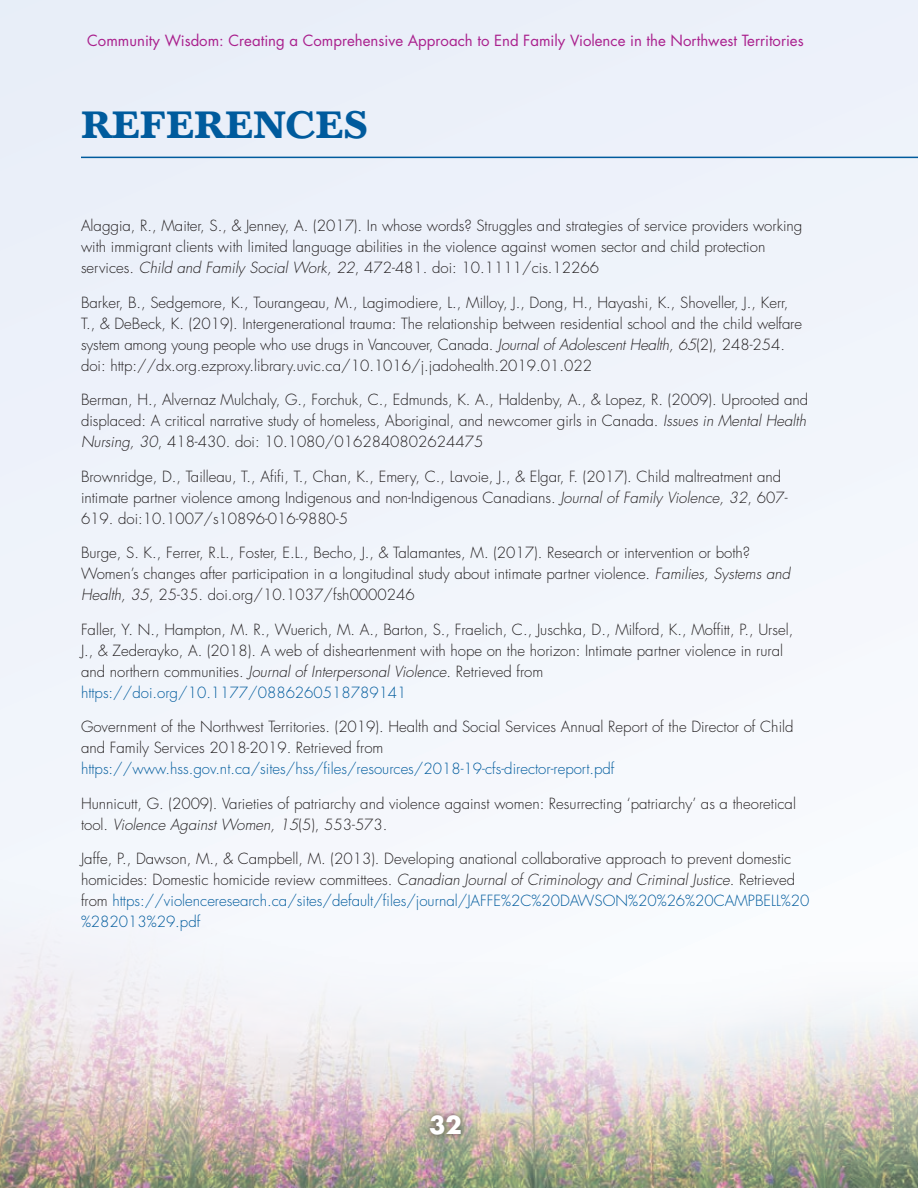
<style>
.page{position:relative;width:918px;height:1188px;background:#eff3fa}
.page>*{position:absolute;margin:0;border:0;box-sizing:border-box;transform-origin:0 0}
.t1{font:700 39.75px "Baskerville T";color:#005b9d}
.t2{font:700 24px "Futura";color:#fff}
.t3{font:300 15px/21px "Futura";color:#231f20}
.t4{font:15px "Futura";color:#aa218e}
.t5{font:300 15px "Futura";color:#005b9d}
.s1{font-style:italic}
.s2{color:#005b9d}
</style>
<div class="page">
<img style="left:0;top:847px;width:918px;height:341px">
<hr style="left:81px;top:157px;width:837px;height:1px;background:#005b9d">
<div style="left:424px;top:1109px;width:43px;height:33px;background:#231f20;opacity:.45"></div>
<p class="t4" style="left:87px;top:30px;width:718px">Community Wisdom: Creating a Comprehensive Approach to End Family Violence in the Northwest Territories</p>
<h1 class="t1" style="left:81px;top:101px;width:289px">REFERENCES</h1>
<p class="t3" style="left:81px;top:215px;width:723px">Alaggia, R., Maiter, S., &amp; Jenney, A. (2017). In whose words? Struggles and strategies of service providers working with immigrant clients with limited language abilities in the violence against women sector and child protection services. <span class="s1">Child and Family Social Work, 22</span>, 472-481. doi: 10.1111/cis.12266</p>
<p class="t3" style="left:81px;top:292px;width:722px">Barker, B., Sedgemore, K., Tourangeau, M., Lagimodiere, L., Milloy, J., Dong, H., Hayashi, K., Shoveller, J., Kerr, T., &amp; DeBeck, K. (2019). Intergenerational trauma: The relationship between residential school and the child welfare system among young people who use drugs in Vancouver, Canada. <span class="s1">Journal of Adolescent Health, 65</span>(2), 248-254. doi: http://dx.org.ezproxy.library.uvic.ca/10.1016/j.jadohealth.2019.01.022</p>
<p class="t3" style="left:81px;top:389px;width:729px">Berman, H., Alvernaz Mulchaly, G., Forchuk, C., Edmunds, K. A., Haldenby, A., &amp; Lopez, R. (2009). Uprooted and displaced: A critical narrative study of homeless, Aboriginal, and newcomer girls in Canada. <span class="s1">Issues in Mental Health<br>Nursing, 30</span>, 418-430. doi: 10.1080/0162840802624475</p>
<p class="t3" style="left:81px;top:466px;width:708px">Brownridge, D., Tailleau, T., Afifi, T., Chan, K., Emery, C., Lavoie, J., &amp; Elgar, F. (2017). Child maltreatment and intimate partner violence among Indigenous and non-Indigenous Canadians. <span class="s1">Journal of Family Violence, 32</span>, 607-<br>619. doi:10.1007/s10896-016-9880-5</p>
<p class="t3" style="left:81px;top:542px;width:711px">Burge, S. K., Ferrer, R.L., Foster, E.L., Becho, J., &amp; Talamantes, M. (2017). Research or intervention or both?<br>Women’s changes after participation in a longitudinal study about intimate partner violence. <span class="s1">Families, Systems and<br>Health, 35</span>, 25-35. doi.org/10.1037/fsh0000246</p>
<p class="t3" style="left:81px;top:619px;width:714px">Faller, Y. N., Hampton, M. R., Wuerich, M. A., Barton, S., Fraelich, C., Juschka, D., Milford, K., Moffitt, P., Ursel, J., &amp; Zederayko, A. (2018). A web of disheartenment with hope on the horizon: Intimate partner violence in rural and northern communities. <span class="s1">Journal of Interpersonal Violence</span>. Retrieved from <span class="s2">https://doi.org/10.1177/0886260518789141</span></p>
<p class="t3" style="left:81px;top:716px;width:714px">Government of the Northwest Territories. (2019). Health and Social Services Annual Report of the Director of Child and Family Services 2018-2019. Retrieved from</p>
<p class="t5" style="left:81px;top:759px;width:535px">https://www.hss.gov.nt.ca/sites/hss/files/resources/2018-19-cfs-director-report.pdf</p>
<p class="t3" style="left:81px;top:793px;width:717px">Hunnicutt, G. (2009). Varieties of patriarchy and violence against women: Resurrecting ‘patriarchy’ as a theoretical tool. <span class="s1">Violence Against Women, 15</span>(5), 553-573.</p>
<p class="t3" style="left:81px;top:848px;width:730px">Jaffe, P., Dawson, M., &amp; Campbell, M. (2013). Developing anational collaborative approach to prevent domestic homicides: Domestic homicide review committees. <span class="s1">Canadian Journal of Criminology and Criminal Justice</span>. Retrieved from <span class="s2">https://violenceresearch.ca/sites/default/files/journal/JAFFE%2C%20DAWSON%20%26%20CAMPBELL%20 %282013%29.pdf</span></p>
<h2 class="t2" style="left:429px;top:1108px;width:34px">32</h2>
</div>
